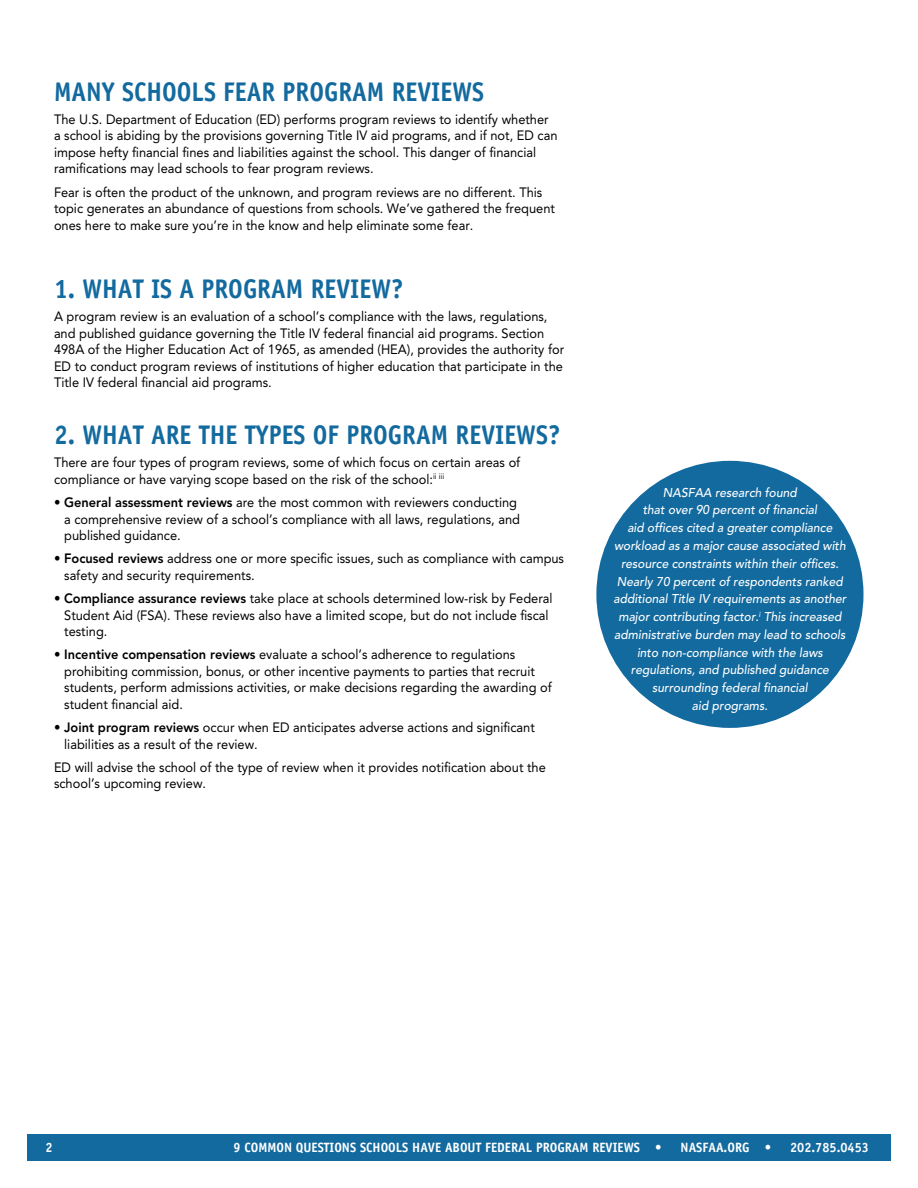
<style>
.page{position:relative;width:918px;height:1188px;background:#fff}
.page>*{position:absolute;margin:0;border:0;box-sizing:border-box;transform-origin:0 0}
.t1{font:700 27px "Officina Sans Std";color:#136a9f;scale:.92 1}
.t2{font:13.5px/16.5px "Avenir LT Std";color:#000;scale:.95 1}
.t3{font:700 13.5px "Officina Sans Std";color:#fff;scale:.95 1}
.t4{font:italic 500 12.75px/17.9px "Avenir LT Std";color:#fff;text-align:center;scale:.95 1}
.s1{font-weight:800}
</style>
<div class="page">
<div style="left:27px;top:1134px;width:864px;height:27px;background:#136a9f"></div>
<div style="left:596px;top:461px;width:268px;height:267px;background:#136a9f;border-radius:50%"></div>
<h1 class="t1" style="left:54px;top:75px;width:469px">MANY SCHOOLS FEAR PROGRAM REVIEWS</h1>
<p class="t2" style="left:54px;top:111px;width:531px">The U.S. Department of Education (ED) performs program reviews to identify whether a school is abiding by the provisions governing Title IV aid programs, and if not, ED can impose hefty financial fines and liabilities against the school. This danger of financial ramifications may lead schools to fear program reviews.</p>
<p class="t2" style="left:54px;top:184px;width:529px">Fear is often the product of the unknown, and program reviews are no different. This topic generates an abundance of questions from schools. We’ve gathered the frequent ones here to make sure you’re in the know and help eliminate some fear.</p>
<h1 class="t1" style="left:54px;top:272px;width:381px">1. WHAT IS A PROGRAM REVIEW?</h1>
<p class="t2" style="left:54px;top:308px;width:539px">A program review is an evaluation of a school’s compliance with the laws, regulations, and published guidance governing the Title IV federal financial aid programs. Section 498A of the Higher Education Act of 1965, as amended (HEA), provides the authority for ED to conduct program reviews of institutions of higher education that participate in the Title IV federal financial aid programs.</p>
<h1 class="t1" style="left:54px;top:418px;width:552px">2. WHAT ARE THE TYPES OF PROGRAM REVIEWS?</h1>
<p class="t2" style="left:54px;top:454px;width:492px">There are four types of program reviews, some of which focus on certain areas of compliance or have varying scope based on the risk of the school:<sup>ii</sup> <sup>iii</sup></p>
<p class="t2" style="left:64px;top:494px;width:481px;text-indent:-10px"><span class="s1">• General assessment reviews</span> are the most common with reviewers conducting a comprehensive review of a school’s compliance with all laws, regulations, and published guidance.</p>
<p class="t2" style="left:64px;top:550px;width:528px;text-indent:-10px"><span class="s1">• Focused reviews</span> address one or more specific issues, such as compliance with campus safety and security requirements.</p>
<p class="t2" style="left:64px;top:590px;width:516px;text-indent:-10px"><span class="s1">• Compliance assurance reviews</span> take place at schools determined low-risk by Federal<br>Student Aid (FSA). These reviews also have a limited scope, but do not include fiscal testing.</p>
<p class="t2" style="left:64px;top:646px;width:515px;text-indent:-10px"><span class="s1">• Incentive compensation reviews</span> evaluate a school’s adherence to regulations prohibiting commission, bonus, or other incentive payments to parties that recruit students, perform admissions activities, or make decisions regarding the awarding of student financial aid.</p>
<p class="t2" style="left:64px;top:719px;width:497px;text-indent:-10px"><span class="s1">• Joint program reviews</span> occur when ED anticipates adverse actions and significant liabilities as a result of the review.</p>
<p class="t2" style="left:54px;top:759px;width:519px">ED will advise the school of the type of review when it provides notification about the school’s upcoming review.</p>
<p class="t4" style="left:613px;top:484px;width:247px">NASFAA research found<br>that over 90 percent of financial<br>aid offices cited a greater compliance workload as a major cause associated with resource constraints within their offices.<br>Nearly 70 percent of respondents ranked additional Title IV requirements as another major contributing factor.<sup>i</sup> This increased administrative burden may lead to schools into non-compliance with the laws regulations, and published guidance surrounding federal financial<br>aid programs.</p>
<p class="t3" style="left:45px;top:1139px;width:9px">2</p>
<p class="t3" style="left:233px;top:1139px;width:452px">9 COMMON QUESTIONS SCHOOLS HAVE ABOUT FEDERAL PROGRAM REVIEWS •</p>
<p class="t3" style="left:681px;top:1139px;width:97px">NASFAA.ORG •</p>
<p class="t3" style="left:790px;top:1139px;width:85px">202.785.0453</p>
</div>
